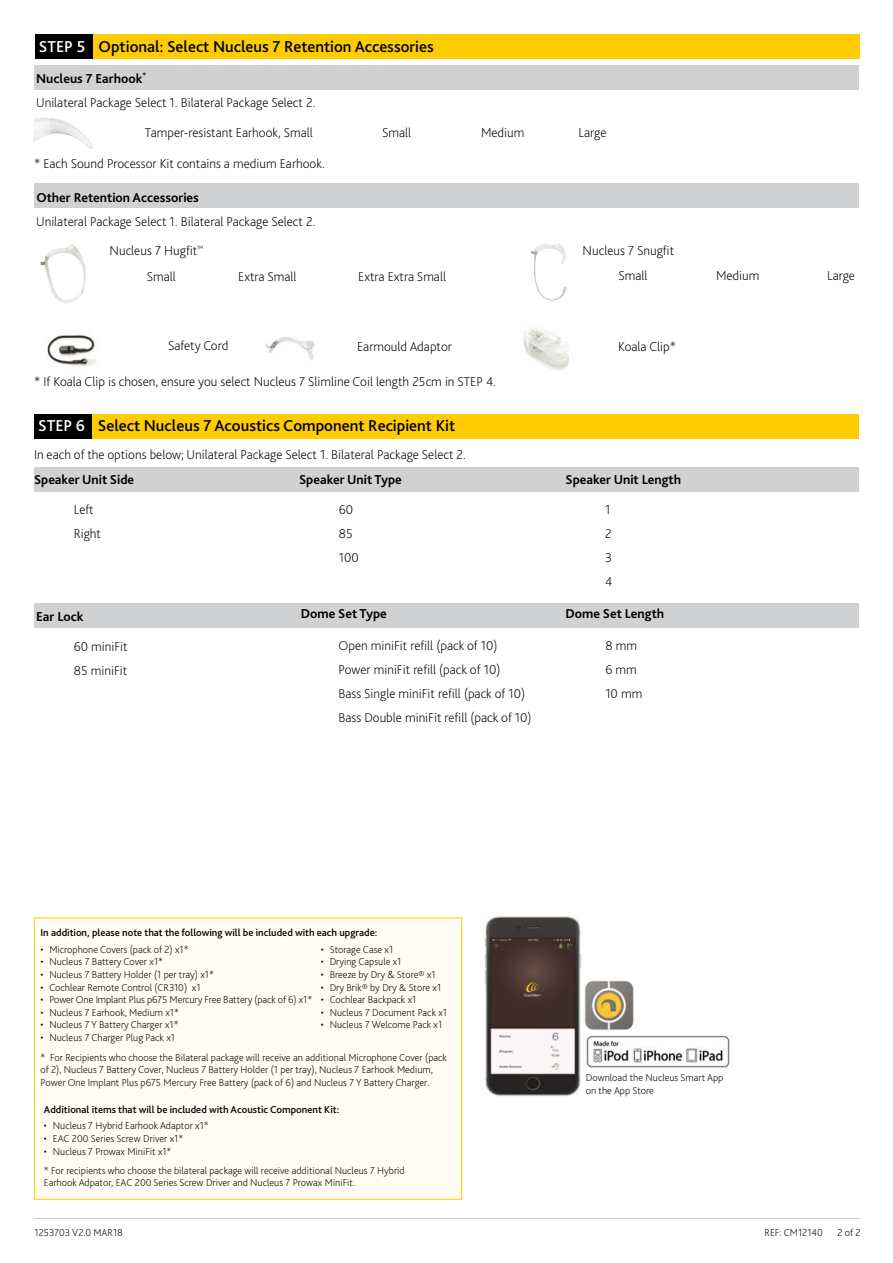
<style>
.page{position:relative;width:893px;height:1263px;background:#fff}
.page>*{position:absolute;margin:0;border:0;box-sizing:border-box;transform-origin:0 0}
.t1{font:500 16.5px "Bliss Pro";color:#000}
.t2{font:200 13.5px/24px "Bliss Pro";color:#000}
.t3{font:700 13.5px "Bliss Pro";color:#000}
.t4{font:200 10.5px/12.6px "Bliss Pro";color:#000}
.t5{font:500 10.5px "Bliss Pro";color:#000}
.s1{color:#fff}
.s2{font-weight:700}
</style>
<div class="page">
<div style="left:35px;top:34px;width:825px;height:25px;background:#fecc00"></div>
<div style="left:35px;top:34px;width:58px;height:25px;background:#000"></div>
<img style="left:40px;top:244px;width:46px;height:59px">
<img style="left:33px;top:118px;width:60px;height:31px">
<div style="left:34px;top:184px;width:825px;height:24px;background:#d0d1d2"></div>
<div style="left:34px;top:65px;width:825px;height:25px;background:#d0d1d2"></div>
<img style="left:531px;top:243px;width:36px;height:58px">
<img style="left:523px;top:328px;width:46px;height:43px">
<img style="left:265px;top:337px;width:50px;height:23px">
<img style="left:47px;top:335px;width:49px;height:32px">
<div style="left:34px;top:414px;width:825px;height:25px;background:#fecc00"></div>
<div style="left:34px;top:603px;width:825px;height:25px;background:#d0d1d2"></div>
<div style="left:34px;top:414px;width:58px;height:25px;background:#000"></div>
<div style="left:34px;top:467px;width:825px;height:25px;background:#d0d1d2"></div>
<img style="left:485px;top:916px;width:96px;height:180px">
<img style="left:586px;top:1035px;width:144px;height:34px">
<img style="left:585px;top:980px;width:49px;height:51px">
<div style="left:34px;top:917px;width:428px;height:282px;background:#fffcf5;border:1px solid #fecc00"></div>
<hr style="left:35px;top:1218px;width:824px;height:1px;background:#c6c7c8">
<h1 class="t1" style="left:39px;top:36px;width:396px"><span class="s1">STEP 5</span> Optional: Select Nucleus 7 Retention Accessories</h1>
<p class="t2" style="left:36px;top:66px;width:281px"><span class="s2">Nucleus 7 Earhook</span><sup>*<br></sup>Unilateral Package Select 1. Bilateral Package Select 2.</p>
<p class="t2" style="left:145px;top:120px;width:169px">Tamper-resistant Earhook, Small</p>
<p class="t2" style="left:382px;top:120px;width:31px">Small</p>
<p class="t2" style="left:481px;top:120px;width:45px">Medium</p>
<p class="t2" style="left:578px;top:120px;width:29px">Large</p>
<p class="t2" style="left:34px;top:151px;width:292px">* Each Sound Processor Kit contains a medium Earhook.</p>
<p class="t3" style="left:36px;top:189px;width:164px">Other Retention Accessories</p>
<p class="t2" style="left:110px;top:207px;width:207px;line-height:29px;text-indent:-73px">Unilateral Package Select 1. Bilateral Package Select 2.<br>Nucleus 7 Hugfit<sup>™</sup></p>
<p class="t2" style="left:583px;top:238px;width:93px">Nucleus 7 Snugfit</p>
<p class="t2" style="left:147px;top:264px;width:31px">Small</p>
<p class="t2" style="left:238px;top:264px;width:60px">Extra Small</p>
<p class="t2" style="left:358px;top:264px;width:89px">Extra Extra Small</p>
<p class="t2" style="left:619px;top:264px;width:31px">Small</p>
<p class="t2" style="left:716px;top:264px;width:45px">Medium</p>
<p class="t2" style="left:827px;top:264px;width:29px">Large</p>
<p class="t2" style="left:168px;top:333px;width:62px">Safety Cord</p>
<p class="t2" style="left:357px;top:334px;width:96px">Earmould Adaptor</p>
<p class="t2" style="left:618px;top:334px;width:59px">Koala Clip*</p>
<p class="t2" style="left:34px;top:369px;width:463px">* If Koala Clip is chosen, ensure you select Nucleus 7 Slimline Coil length 25cm in STEP 4.</p>
<h1 class="t1" style="left:38px;top:415px;width:418px"><span class="s1">STEP 6</span> Select Nucleus 7 Acoustics Component Recipient Kit</h1>
<p class="t2" style="left:34px;top:442px;width:433px">In each of the options below; Unilateral Package Select 1. Bilateral Package Select 2.</p>
<p class="t3" style="left:34px;top:471px;width:102px">Speaker Unit Side</p>
<p class="t3" style="left:299px;top:471px;width:104px">Speaker Unit Type</p>
<p class="t3" style="left:566px;top:471px;width:117px">Speaker Unit Length</p>
<p class="t2" style="left:74px;top:497px;width:21px">Left</p>
<p class="t2" style="left:339px;top:497px;width:16px">60</p>
<p class="t2" style="left:605px;top:497px;width:7px">1</p>
<p class="t2" style="left:74px;top:521px;width:29px">Right</p>
<p class="t2" style="left:339px;top:521px;width:15px">85</p>
<p class="t2" style="left:605px;top:521px;width:8px">2</p>
<p class="t2" style="left:339px;top:545px;width:21px">100</p>
<p class="t2" style="left:605px;top:545px;width:9px">3<br>4</p>
<p class="t3" style="left:36px;top:608px;width:49px">Ear Lock</p>
<p class="t3" style="left:301px;top:605px;width:87px">Dome Set Type</p>
<p class="t3" style="left:566px;top:605px;width:100px">Dome Set Length</p>
<p class="t2" style="left:74px;top:634px;width:55px">60 miniFit</p>
<p class="t2" style="left:338px;top:634px;width:195px">Open miniFit refill (pack of 10)<br>Power miniFit refill (pack of 10)<br>Bass Single miniFit refill (pack of 10)<br>Bass Double miniFit refill (pack of 10)</p>
<p class="t2" style="left:605px;top:634px;width:33px">8 mm</p>
<p class="t2" style="left:74px;top:658px;width:55px">85 miniFit</p>
<p class="t2" style="left:605px;top:658px;width:39px">6 mm<br>10 mm</p>
<p class="t5" style="left:40px;top:926px;width:339px">In addition, please note that the following will be included with each upgrade:</p>
<p class="t4" style="left:40px;top:943px;width:150px">• Microphone Covers (pack of 2) x1*</p>
<p class="t4" style="left:40px;top:955px;width:124px">• Nucleus 7 Battery Cover x1*</p>
<p class="t4" style="left:40px;top:968px;width:175px">• Nucleus 7 Battery Holder (1 per tray) x1*</p>
<p class="t4" style="left:40px;top:980px;width:162px">• Cochlear Remote Control (CR310) x1</p>
<p class="t4" style="left:40px;top:993px;width:273px">• Power One Implant Plus p675 Mercury Free Battery (pack of 6) x1*</p>
<p class="t4" style="left:40px;top:1006px;width:140px">• Nucleus 7 Earhook, Medium x1*</p>
<p class="t4" style="left:40px;top:1018px;width:140px">• Nucleus 7 Y Battery Charger x1*</p>
<p class="t4" style="left:40px;top:1031px;width:136px">• Nucleus 7 Charger Plug Pack x1</p>
<p class="t4" style="left:321px;top:943px;width:74px">• Storage Case x1</p>
<p class="t4" style="left:321px;top:955px;width:82px">• Drying Capsule x1</p>
<p class="t4" style="left:321px;top:968px;width:116px">• Breeze by Dry &amp; Store® x1</p>
<p class="t4" style="left:321px;top:980px;width:122px">• Dry Brik® by Dry &amp; Store x1</p>
<p class="t4" style="left:321px;top:993px;width:97px">• Cochlear Backpack x1</p>
<p class="t4" style="left:321px;top:1006px;width:128px">• Nucleus 7 Document Pack x1</p>
<p class="t4" style="left:321px;top:1018px;width:123px">• Nucleus 7 Welcome Pack x1</p>
<p class="t4" style="left:40px;top:1050px;width:408px">* For Recipients who choose the Bilateral package will receive an additional Microphone Cover (pack of 2), Nucleus 7 Battery Cover, Nucleus 7 Battery Holder (1 per tray), Nucleus 7 Earhook Medium,<br>Power One Implant Plus p675 Mercury Free Battery (pack of 6) and Nucleus 7 Y Battery Charger.</p>
<p class="t5" style="left:44px;top:1103px;width:297px">Additional items that will be included with Acoustic Component Kit:</p>
<p class="t4" style="left:44px;top:1119px;width:166px">• Nucleus 7 Hybrid Earhook Adaptor x1*</p>
<p class="t4" style="left:44px;top:1132px;width:141px">• EAC 200 Series Screw Driver x1*</p>
<p class="t4" style="left:44px;top:1144px;width:129px">• Nucleus 7 Prowax MiniFit x1*</p>
<p class="t4" style="left:44px;top:1163px;width:362px">* For recipients who choose the bilateral package will receive additional Nucleus 7 Hybrid<br>Earhook Adpator, EAC 200 Series Screw Driver and Nucleus 7 Prowax MiniFit.</p>
<p class="t4" style="left:586px;top:1071px;width:139px">Download the Nucleus Smart App on the App Store</p>
<p class="t4" style="left:35px;top:1226px;width:90px">1253703 V2.0 MAR18</p>
<p class="t4" style="left:765px;top:1226px;width:60px">REF: CM12140</p>
<p class="t4" style="left:837px;top:1226px;width:25px">2 of 2</p>
</div>
